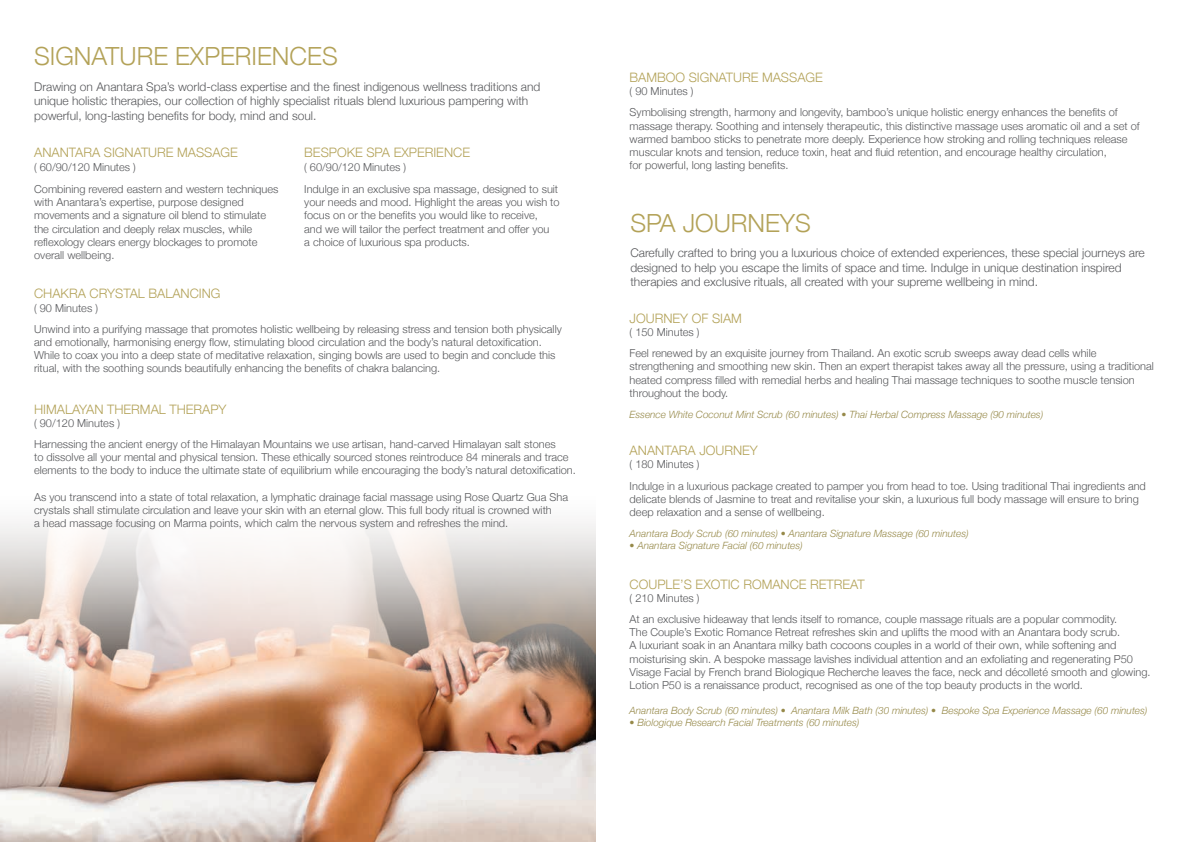
<style>
.page{position:relative;width:1191px;height:842px;background:#fff}
.page>*{position:absolute;margin:0;border:0;box-sizing:border-box;transform-origin:0 0}
.t1{font:300 25px "Helvetica Neue";color:#b3a258}
.t2{font:300 13px "Helvetica Neue";color:#b3a258}
.t3{font:300 12px/14.4px "Helvetica Neue";color:#57585b}
.t4{font:300 11px/13.2px "Helvetica Neue";color:#57585b}
.t5{font:italic 300 10px "Helvetica Neue";color:#968949}
</style>
<div class="page">
<img style="left:0;top:703px;width:595px;height:139px">
<svg style="left:0;top:523px;width:595px;height:180px"></svg>
<h1 class="t1" style="left:34px;top:36px;width:305px">SIGNATURE EXPERIENCES</h1>
<p class="t3" style="left:34px;top:79px;width:508px">Drawing on Anantara Spa’s world-class expertise and the finest indigenous wellness traditions and unique holistic therapies, our collection of highly specialist rituals blend luxurious pampering with powerful, long-lasting benefits for body, mind and soul.</p>
<p class="t2" style="left:34px;top:142px;width:205px">ANANTARA SIGNATURE MASSAGE</p>
<p class="t4" style="left:34px;top:155px;width:246px;line-height:22.4px">( 60/90/120 Minutes )<br>Combining revered eastern and western techniques</p>
<p class="t4" style="left:34px;top:195px;width:233px">with Anantara’s expertise, purpose designed movements and a signature oil blend to stimulate the circulation and deeply relax muscles, while reflexology clears energy blockages to promote overall wellbeing.</p>
<p class="t2" style="left:34px;top:283px;width:188px">CHAKRA CRYSTAL BALANCING</p>
<p class="t4" style="left:34px;top:296px;width:529px;line-height:21.2px">( 90 Minutes )<br>Unwind into a purifying massage that promotes holistic wellbeing by releasing stress and tension both physically</p>
<p class="t4" style="left:34px;top:335px;width:523px">and emotionally, harmonising energy flow, stimulating blood circulation and the body’s natural detoxification.<br>While to coax you into a deep state of meditative relaxation, singing bowls are used to begin and conclude this ritual, with the soothing sounds beautifully enhancing the benefits of chakra balancing.</p>
<p class="t2" style="left:34px;top:398px;width:194px">HIMALAYAN THERMAL THERAPY</p>
<p class="t4" style="left:34px;top:411px;width:523px;line-height:21.2px">( 90/120 Minutes )<br>Harnessing the ancient energy of the Himalayan Mountains we use artisan, hand-carved Himalayan salt stones</p>
<p class="t4" style="left:34px;top:450px;width:543px">to dissolve all your mental and physical tension. These ethically sourced stones reintroduce 84 minerals and trace elements to the body to induce the ultimate state of equilibrium while encouraging the body’s natural detoxification.</p>
<p class="t4" style="left:34px;top:489px;width:535px">As you transcend into a state of total relaxation, a lymphatic drainage facial massage using Rose Quartz Gua Sha crystals shall stimulate circulation and leave your skin with an eternal glow. This full body ritual is crowned with<br>a head massage focusing on Marma points, which calm the nervous system and refreshes the mind.</p>
<p class="t2" style="left:304px;top:142px;width:167px">BESPOKE SPA EXPERIENCE</p>
<p class="t4" style="left:304px;top:155px;width:255px;line-height:22.4px">( 60/90/120 Minutes )<br>Indulge in an exclusive spa massage, designed to suit</p>
<p class="t4" style="left:304px;top:195px;width:257px">your needs and mood. Highlight the areas you wish to focus on or the benefits you would like to receive,<br>and we will tailor the perfect treatment and offer you<br>a choice of luxurious spa products.</p>
<p class="t2" style="left:629px;top:67px;width:195px">BAMBOO SIGNATURE MASSAGE</p>
<p class="t4" style="left:629px;top:80px;width:489px;line-height:21.2px">( 90 Minutes )<br>Symbolising strength, harmony and longevity, bamboo’s unique holistic energy enhances the benefits of</p>
<p class="t4" style="left:629px;top:118px;width:511px">massage therapy. Soothing and intensely therapeutic, this distinctive massage uses aromatic oil and a set of warmed bamboo sticks to penetrate more deeply. Experience how stroking and rolling techniques release muscular knots and tension, reduce toxin, heat and fluid retention, and encourage healthy circulation,<br>for powerful, long lasting benefits.</p>
<h1 class="t1" style="left:630px;top:203px;width:182px">SPA JOURNEYS</h1>
<p class="t3" style="left:630px;top:245px;width:516px">Carefully crafted to bring you a luxurious choice of extended experiences, these special journeys are designed to help you escape the limits of space and time. Indulge in unique destination inspired therapies and exclusive rituals, all created with your supreme wellbeing in mind.</p>
<p class="t2" style="left:629px;top:308px;width:114px">JOURNEY OF SIAM</p>
<p class="t4" style="left:629px;top:321px;width:468px;line-height:21.2px">( 150 Minutes )<br>Feel renewed by an exquisite journey from Thailand. An exotic scrub sweeps away dead cells while</p>
<p class="t4" style="left:629px;top:359px;width:526px">strengthening and smoothing new skin. Then an expert therapist takes away all the pressure, using a traditional heated compress filled with remedial herbs and healing Thai massage techniques to soothe muscle tension throughout the body.</p>
<p class="t5" style="left:629px;top:406px;width:415px">Essence White Coconut Mint Scrub (60 minutes) • Thai Herbal Compress Massage (90 minutes)</p>
<p class="t2" style="left:629px;top:440px;width:130px">ANANTARA JOURNEY</p>
<p class="t4" style="left:629px;top:453px;width:518px;line-height:21.2px">( 180 Minutes )<br>Indulge in a luxurious package created to pamper you from head to toe. Using traditional Thai ingredients and</p>
<p class="t4" style="left:629px;top:492px;width:510px">delicate blends of Jasmine to treat and revitalise your skin, a luxurious full body massage will ensure to bring deep relaxation and a sense of wellbeing.</p>
<p class="t5" style="left:629px;top:526px;width:340px">Anantara Body Scrub (60 minutes) • Anantara Signature Massage (60 minutes)</p>
<p class="t5" style="left:629px;top:538px;width:175px">• Anantara Signature Facial (60 minutes)</p>
<p class="t2" style="left:629px;top:573px;width:236px">COUPLE’S EXOTIC ROMANCE RETREAT</p>
<p class="t4" style="left:629px;top:586px;width:489px;line-height:21.2px">( 210 Minutes )<br>At an exclusive hideaway that lends itself to romance, couple massage rituals are a popular commodity.</p>
<p class="t4" style="left:629px;top:625px;width:522px">The Couple’s Exotic Romance Retreat refreshes skin and uplifts the mood with an Anantara body scrub.<br>A luxuriant soak in an Anantara milky bath cocoons couples in a world of their own, while softening and moisturising skin. A bespoke massage lavishes individual attention and an exfoliating and regenerating P50<br>Visage Facial by French brand Biologique Recherche leaves the face, neck and décolleté smooth and glowing.<br>Lotion P50 is a renaissance product, recognised as one of the top beauty products in the world.</p>
<p class="t5" style="left:629px;top:703px;width:519px">Anantara Body Scrub (60 minutes) • Anantara Milk Bath (30 minutes) • Bespoke Spa Experience Massage (60 minutes)</p>
<p class="t5" style="left:629px;top:715px;width:231px">• Biologique Research Facial Treatments (60 minutes)</p>
</div>
